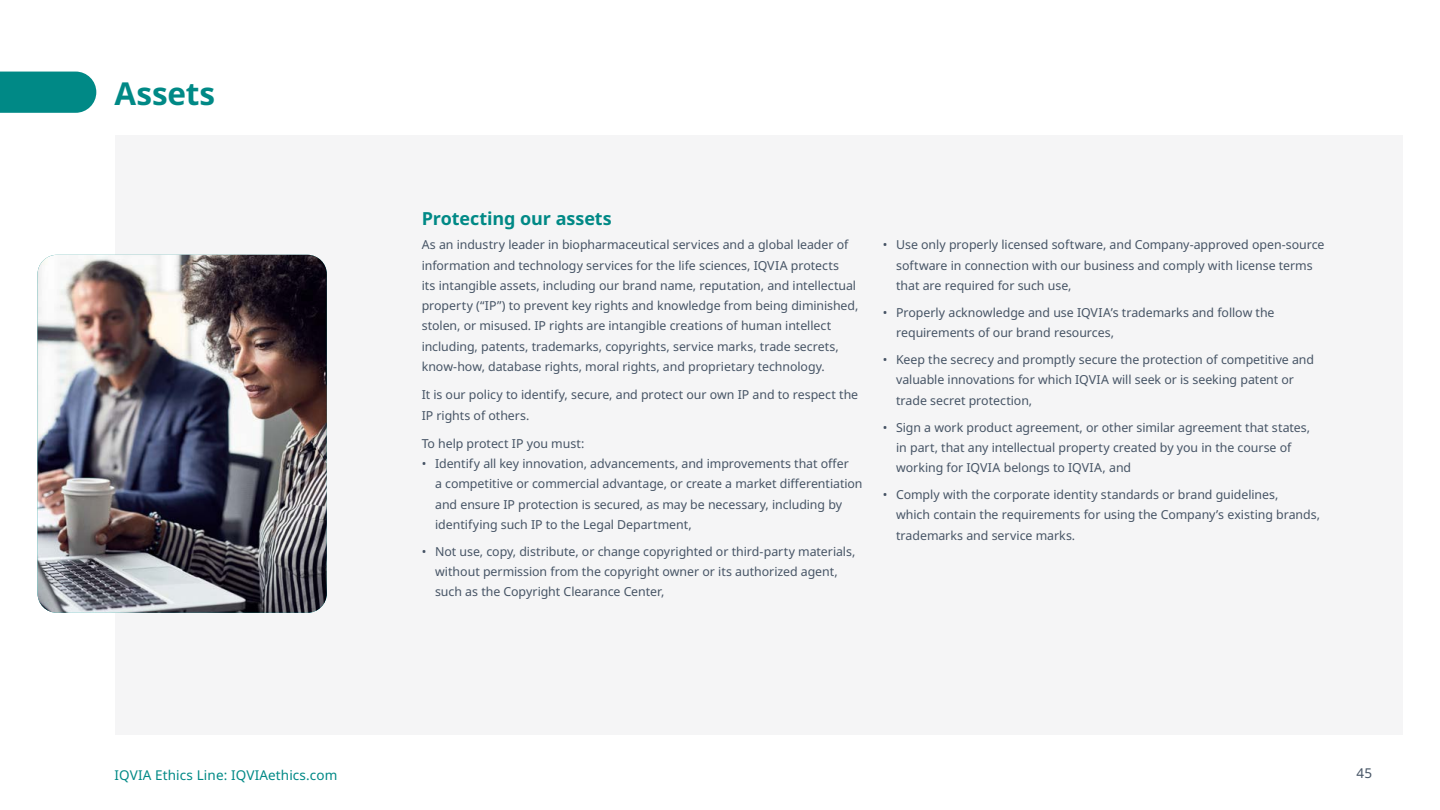
<style>
.page{position:relative;width:1440px;height:810px;background:#fff}
.page>*{position:absolute;margin:0;border:0;box-sizing:border-box;transform-origin:0 0}
.t1{font:700 31.5px "Noto Sans";letter-spacing:-.005em;color:#008986}
.t2{font:700 18px "Noto Sans";letter-spacing:-.005em;color:#008986}
.t3{font:13.5px "Noto Sans";letter-spacing:.01em;color:#008986}
.t4{font:13.5px "Noto Sans";color:#465465}
.t5{font:12.38px/20.2px "Noto Sans";letter-spacing:-.005em;color:#465465}
</style>
<div class="page">
<div style="left:0;top:72px;width:96px;height:41px;background:#008986"></div>
<div style="left:115px;top:135px;width:1287px;height:600px;background:#f5f5f6"></div>
<img style="left:38px;top:255px;width:289px;height:358px">
<h1 class="t1" style="left:114px;top:71px;width:102px">Assets</h1>
<h2 class="t2" style="left:422px;top:206px;width:192px">Protecting our assets</h2>
<p class="t5" style="left:422px;top:235px;width:438px">As an industry leader in biopharmaceutical services and a global leader of information and technology services for the life sciences, IQVIA protects<br>its intangible assets, including our brand name, reputation, and intellectual property (“IP”) to prevent key rights and knowledge from being diminished, stolen, or misused. IP rights are intangible creations of human intellect including, patents, trademarks, copyrights, service marks, trade secrets, know-how, database rights, moral rights, and proprietary technology.</p>
<p class="t5" style="left:422px;top:385px;width:438px">It is our policy to identify, secure, and protect our own IP and to respect the<br>IP rights of others.</p>
<p class="t5" style="left:422px;top:434px;width:164px">To help protect IP you must:</p>
<p class="t5" style="left:435px;top:454px;width:429px;text-indent:-14px">• Identify all key innovation, advancements, and improvements that offer<br>a competitive or commercial advantage, or create a market differentiation and ensure IP protection is secured, as may be necessary, including by identifying such IP to the Legal Department,</p>
<p class="t5" style="left:435px;top:542px;width:422px;text-indent:-14px">• Not use, copy, distribute, or change copyrighted or third-party materials, without permission from the copyright owner or its authorized agent, such as the Copyright Clearance Center,</p>
<p class="t5" style="left:896px;top:235px;width:430px;text-indent:-14px">• Use only properly licensed software, and Company-approved open-source software in connection with our business and comply with license terms that are required for such use,</p>
<p class="t5" style="left:896px;top:303px;width:380px;text-indent:-14px">• Properly acknowledge and use IQVIA’s trademarks and follow the requirements of our brand resources,</p>
<p class="t5" style="left:896px;top:350px;width:420px;text-indent:-14px">• Keep the secrecy and promptly secure the protection of competitive and valuable innovations for which IQVIA will seek or is seeking patent or trade secret protection,</p>
<p class="t5" style="left:896px;top:417px;width:416px;text-indent:-14px">• Sign a work product agreement, or other similar agreement that states, in part, that any intellectual property created by you in the course of working for IQVIA belongs to IQVIA, and</p>
<p class="t5" style="left:896px;top:485px;width:425px;text-indent:-14px">• Comply with the corporate identity standards or brand guidelines,<br>which contain the requirements for using the Company’s existing brands, trademarks and service marks.</p>
<p class="t3" style="left:115px;top:766px;width:224px">IQVIA Ethics Line: IQVIAethics.com</p>
<p class="t4" style="left:1356px;top:763px;width:17px">45</p>
</div>
